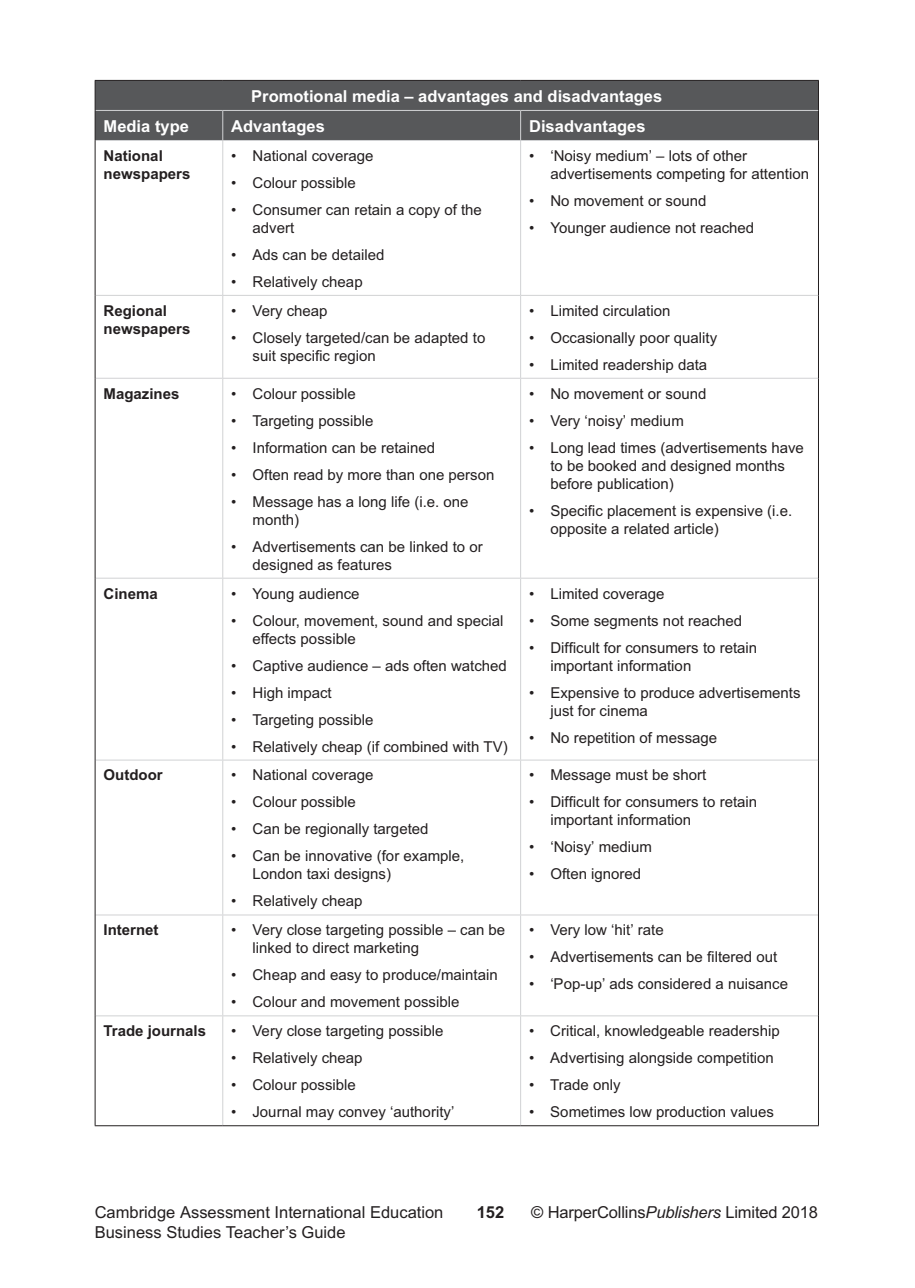
<style>
.page{position:relative;width:915px;height:1288px;background:#fff}
.page>*{position:absolute;margin:0;border:0;box-sizing:border-box;transform-origin:0 0}
.t1{font:16.5px "Arial";color:#231f20}
.t2{font:700 16.5px "Arial";color:#fff}
.t3{font:700 16.5px "Arial";color:#231f20}
.t4{font:15px/18px "Arial";color:#231f20}
.t5{font:700 15px/18px "Arial";color:#231f20}
.s1{font-style:italic}
</style>
<div class="page">
<hr style="left:222px;top:141px;width:1px;height:154px;background:#d1d2d4">
<hr style="left:520px;top:141px;width:1px;height:154px;background:#d1d2d4">
<hr style="left:95px;top:295px;width:128px;height:1px;background:#d1d2d4">
<hr style="left:223px;top:295px;width:297px;height:1px;background:#d1d2d4">
<hr style="left:222px;top:296px;width:1px;height:82px;background:#d1d2d4">
<hr style="left:520px;top:295px;width:298px;height:1px;background:#d1d2d4">
<hr style="left:520px;top:296px;width:1px;height:82px;background:#d1d2d4">
<hr style="left:95px;top:378px;width:128px;height:1px;background:#d1d2d4">
<hr style="left:223px;top:378px;width:297px;height:1px;background:#d1d2d4">
<hr style="left:222px;top:378px;width:1px;height:200px;background:#d1d2d4">
<hr style="left:520px;top:378px;width:298px;height:1px;background:#d1d2d4">
<hr style="left:520px;top:378px;width:1px;height:200px;background:#d1d2d4">
<hr style="left:95px;top:578px;width:128px;height:1px;background:#d1d2d4">
<hr style="left:223px;top:578px;width:297px;height:1px;background:#d1d2d4">
<hr style="left:222px;top:578px;width:1px;height:181px;background:#d1d2d4">
<hr style="left:520px;top:578px;width:298px;height:1px;background:#d1d2d4">
<hr style="left:520px;top:578px;width:1px;height:181px;background:#d1d2d4">
<hr style="left:95px;top:759px;width:128px;height:1px;background:#d1d2d4">
<hr style="left:223px;top:759px;width:297px;height:1px;background:#d1d2d4">
<hr style="left:222px;top:760px;width:1px;height:154px;background:#d1d2d4">
<hr style="left:520px;top:759px;width:298px;height:1px;background:#d1d2d4">
<hr style="left:520px;top:760px;width:1px;height:154px;background:#d1d2d4">
<hr style="left:95px;top:914px;width:128px;height:1px;background:#d1d2d4">
<hr style="left:223px;top:914px;width:297px;height:1px;background:#d1d2d4">
<hr style="left:222px;top:915px;width:1px;height:100px;background:#d1d2d4">
<hr style="left:520px;top:914px;width:298px;height:1px;background:#d1d2d4">
<hr style="left:520px;top:915px;width:1px;height:100px;background:#d1d2d4">
<hr style="left:95px;top:1015px;width:128px;height:1px;background:#d1d2d4">
<hr style="left:223px;top:1015px;width:297px;height:1px;background:#d1d2d4">
<hr style="left:222px;top:1016px;width:1px;height:109px;background:#d1d2d4">
<hr style="left:520px;top:1015px;width:298px;height:1px;background:#d1d2d4">
<hr style="left:520px;top:1016px;width:1px;height:109px;background:#d1d2d4">
<hr style="left:95px;top:140px;width:128px;height:1px;background:#d1d2d4">
<hr style="left:223px;top:140px;width:297px;height:1px;background:#d1d2d4">
<hr style="left:520px;top:140px;width:298px;height:1px;background:#d1d2d4">
<div style="left:95px;top:80px;width:724px;height:60px;background:#57585a"></div>
<hr style="left:95px;top:110px;width:1px;height:30px;background:#231f20">
<hr style="left:818px;top:110px;width:1px;height:30px;background:#231f20">
<hr style="left:95px;top:140px;width:1px;height:155px;background:#231f20">
<hr style="left:818px;top:140px;width:1px;height:155px;background:#231f20">
<hr style="left:95px;top:295px;width:1px;height:83px;background:#231f20">
<hr style="left:818px;top:295px;width:1px;height:83px;background:#231f20">
<hr style="left:95px;top:378px;width:1px;height:200px;background:#231f20">
<hr style="left:818px;top:378px;width:1px;height:200px;background:#231f20">
<hr style="left:95px;top:578px;width:1px;height:182px;background:#231f20">
<hr style="left:818px;top:578px;width:1px;height:182px;background:#231f20">
<hr style="left:95px;top:760px;width:1px;height:155px;background:#231f20">
<hr style="left:818px;top:760px;width:1px;height:155px;background:#231f20">
<hr style="left:95px;top:915px;width:1px;height:100px;background:#231f20">
<hr style="left:818px;top:915px;width:1px;height:100px;background:#231f20">
<hr style="left:95px;top:1015px;width:1px;height:110px;background:#231f20">
<hr style="left:818px;top:1015px;width:1px;height:110px;background:#231f20">
<hr style="left:95px;top:1125px;width:128px;height:1px;background:#231f20">
<hr style="left:223px;top:1125px;width:297px;height:1px;background:#231f20">
<hr style="left:520px;top:1125px;width:298px;height:1px;background:#231f20">
<p class="t2" style="left:251px;top:87px;width:412px">Promotional media – advantages and disadvantages</p>
<p class="t2" style="left:104px;top:117px;width:87px">Media type</p>
<p class="t2" style="left:231px;top:117px;width:95px">Advantages</p>
<p class="t2" style="left:529px;top:117px;width:118px">Disadvantages</p>
<p class="t5" style="left:104px;top:147px;width:88px">National newspapers</p>
<p class="t4" style="left:231px;top:147px;width:144px">• National coverage</p>
<p class="t4" style="left:550px;top:147px;width:260px;text-indent:-21px">• ‘Noisy medium’ – lots of other advertisements competing for attention</p>
<p class="t4" style="left:529px;top:192px;width:179px">• No movement or sound</p>
<p class="t4" style="left:529px;top:219px;width:227px">• Younger audience not reached</p>
<p class="t4" style="left:231px;top:174px;width:126px">• Colour possible</p>
<p class="t4" style="left:252px;top:201px;width:231px;text-indent:-21px">• Consumer can retain a copy of the advert</p>
<p class="t4" style="left:231px;top:246px;width:154px">• Ads can be detailed</p>
<p class="t4" style="left:231px;top:273px;width:133px">• Relatively cheap</p>
<p class="t5" style="left:104px;top:301px;width:88px">Regional newspapers</p>
<p class="t4" style="left:231px;top:301px;width:98px">• Very cheap</p>
<p class="t4" style="left:252px;top:328px;width:234px;text-indent:-21px">• Closely targeted/can be adapted to suit specific region</p>
<p class="t5" style="left:104px;top:384px;width:77px">Magazines</p>
<p class="t4" style="left:231px;top:384px;width:126px">• Colour possible</p>
<p class="t4" style="left:231px;top:411px;width:144px">• Targeting possible</p>
<p class="t4" style="left:231px;top:438px;width:205px">• Information can be retained</p>
<p class="t4" style="left:231px;top:465px;width:265px">• Often read by more than one person</p>
<p class="t4" style="left:252px;top:492px;width:217px;text-indent:-21px">• Message has a long life (i.e. one month)</p>
<p class="t4" style="left:252px;top:537px;width:232px;text-indent:-21px">• Advertisements can be linked to or designed as features</p>
<p class="t5" style="left:104px;top:584px;width:56px">Cinema</p>
<p class="t4" style="left:231px;top:584px;width:130px">• Young audience</p>
<p class="t4" style="left:252px;top:611px;width:252px;text-indent:-21px">• Colour, movement, sound and special effects possible</p>
<p class="t4" style="left:231px;top:656px;width:277px">• Captive audience – ads often watched</p>
<p class="t4" style="left:231px;top:683px;width:102px">• High impact</p>
<p class="t4" style="left:231px;top:710px;width:144px">• Targeting possible</p>
<p class="t4" style="left:231px;top:737px;width:278px">• Relatively cheap (if combined with TV)</p>
<p class="t5" style="left:103px;top:766px;width:61px">Outdoor</p>
<p class="t4" style="left:231px;top:766px;width:144px">• National coverage</p>
<p class="t4" style="left:231px;top:793px;width:126px">• Colour possible</p>
<p class="t4" style="left:231px;top:820px;width:199px">• Can be regionally targeted</p>
<p class="t4" style="left:252px;top:847px;width:213px;text-indent:-21px">• Can be innovative (for example,<br>London taxi designs)</p>
<p class="t4" style="left:231px;top:892px;width:133px">• Relatively cheap</p>
<p class="t5" style="left:103px;top:921px;width:57px">Internet</p>
<p class="t4" style="left:252px;top:921px;width:254px;text-indent:-21px">• Very close targeting possible – can be linked to direct marketing</p>
<p class="t4" style="left:231px;top:966px;width:268px">• Cheap and easy to produce/maintain</p>
<p class="t4" style="left:231px;top:993px;width:229px">• Colour and movement possible</p>
<p class="t5" style="left:103px;top:1022px;width:104px">Trade journals</p>
<p class="t4" style="left:231px;top:1022px;width:214px">• Very close targeting possible</p>
<p class="t4" style="left:231px;top:1049px;width:133px">• Relatively cheap</p>
<p class="t4" style="left:231px;top:1076px;width:126px">• Colour possible</p>
<p class="t4" style="left:231px;top:1103px;width:224px">• Journal may convey ‘authority’</p>
<p class="t4" style="left:529px;top:301px;width:143px">• Limited circulation</p>
<p class="t4" style="left:529px;top:328px;width:189px">• Occasionally poor quality</p>
<p class="t4" style="left:529px;top:355px;width:179px">• Limited readership data</p>
<p class="t4" style="left:529px;top:384px;width:179px">• No movement or sound</p>
<p class="t4" style="left:529px;top:411px;width:156px">• Very ‘noisy’ medium</p>
<p class="t4" style="left:550px;top:438px;width:255px;text-indent:-21px">• Long lead times (advertisements have to be booked and designed months before publication)</p>
<p class="t4" style="left:550px;top:501px;width:243px;text-indent:-21px">• Specific placement is expensive (i.e. opposite a related article)</p>
<p class="t4" style="left:529px;top:584px;width:137px">• Limited coverage</p>
<p class="t4" style="left:529px;top:611px;width:215px">• Some segments not reached</p>
<p class="t4" style="left:550px;top:638px;width:208px;text-indent:-21px">• Difficult for consumers to retain important information</p>
<p class="t4" style="left:550px;top:683px;width:252px;text-indent:-21px">• Expensive to produce advertisements just for cinema</p>
<p class="t4" style="left:529px;top:728px;width:189px">• No repetition of message</p>
<p class="t4" style="left:529px;top:766px;width:179px">• Message must be short</p>
<p class="t4" style="left:550px;top:793px;width:208px;text-indent:-21px">• Difficult for consumers to retain important information</p>
<p class="t4" style="left:529px;top:838px;width:124px">• ‘Noisy’ medium</p>
<p class="t4" style="left:529px;top:865px;width:114px">• Often ignored</p>
<p class="t4" style="left:529px;top:921px;width:136px">• Very low ‘hit’ rate</p>
<p class="t4" style="left:529px;top:948px;width:250px">• Advertisements can be filtered out</p>
<p class="t4" style="left:529px;top:975px;width:260px">• ‘Pop-up’ ads considered a nuisance</p>
<p class="t4" style="left:529px;top:1022px;width:252px">• Critical, knowledgeable readership</p>
<p class="t4" style="left:529px;top:1049px;width:246px">• Advertising alongside competition</p>
<p class="t4" style="left:529px;top:1076px;width:93px">• Trade only</p>
<p class="t4" style="left:529px;top:1103px;width:246px">• Sometimes low production values</p>
<p class="t1" style="left:95px;top:1203px;width:350px">Cambridge Assessment International Education</p>
<p class="t3" style="left:476px;top:1203px;width:29px">152</p>
<p class="t1" style="left:531px;top:1203px;width:288px">© HarperCollins<span class="s1">Publishers</span> Limited 2018</p>
<p class="t1" style="left:95px;top:1223px;width:252px">Business Studies Teacher’s Guide</p>
</div>
